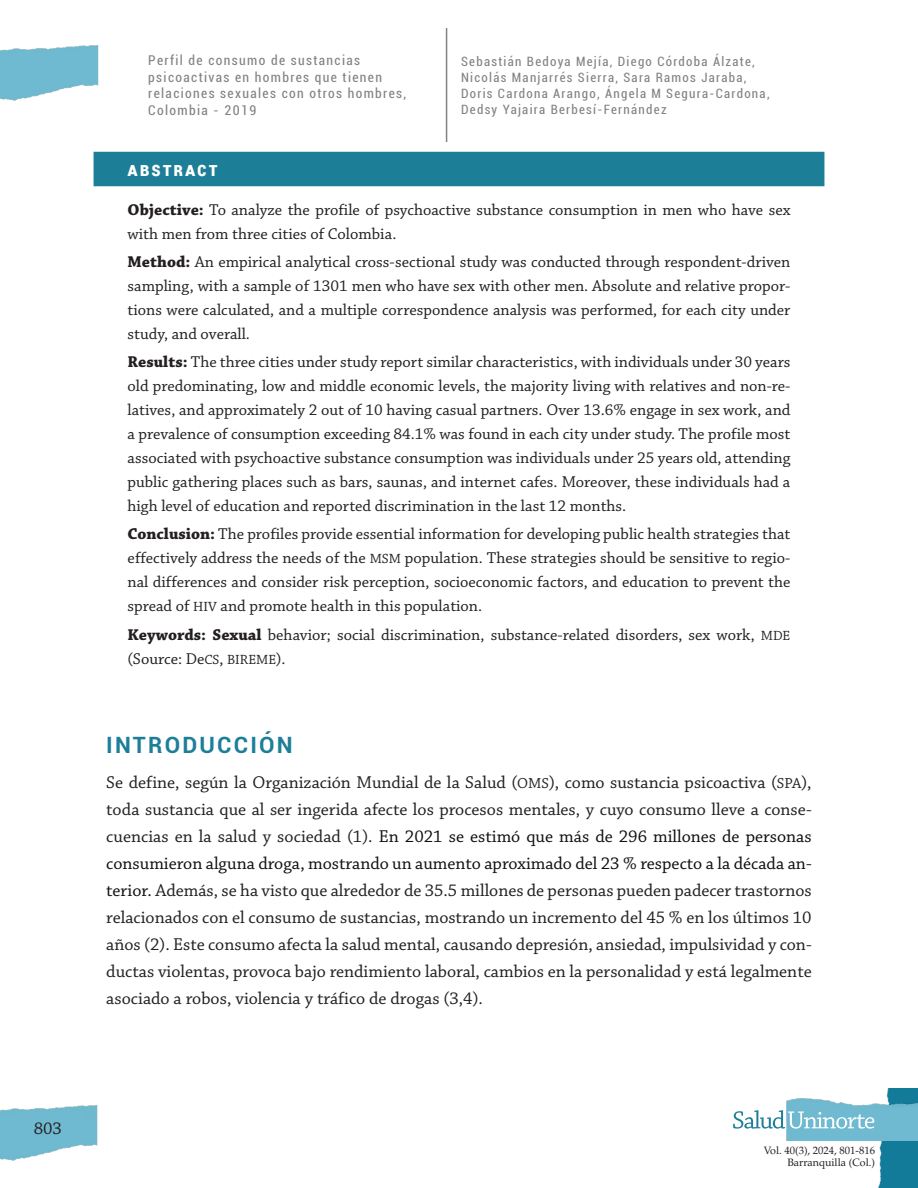
<style>
.page{position:relative;width:918px;height:1188px;background:#fff}
.page>*{position:absolute;margin:0;border:0;box-sizing:border-box;transform-origin:0 0}
.Titulo_1{font:700 22.5px "Roboto";letter-spacing:.1em;color:#1d7e98}
.Titulo_resumen_azul{font:700 19.5px "Roboto Condensed";letter-spacing:.1em;color:#fff}
.Parrafo{font:18px/27px "Chaparral Pro";color:#231f20;text-align:justify}
.Resumen{font:16.5px/24px "Chaparral Pro";color:#231f20;text-align:justify}
.Palabra_clave{font:16.5px/24px "Chaparral Pro";color:#231f20}
.t1{font:condensed 13.5px/16.5px "Roboto";letter-spacing:.1em;color:#808285}
.t2{font:condensed 12.9px/15.9px "Roboto";letter-spacing:.1em;color:#808285}
.t3{font:10.65px/12.8px "Palatino LT Std";color:#231f20;text-align:right}
.s1{font-weight:700}
.s2{font-size:14.1px}
.s3{font-size:15.3px}
.s4{color:#0f0f0f}
</style>
<div class="page">
<img style="left:0;top:1105px;width:98px;height:56px">
<img style="left:0;top:45px;width:99px;height:56px">
<img style="left:878px;top:1088px;width:40px;height:100px">
<img style="left:787px;top:1097px;width:131px;height:44px">
<svg style="left:733px;top:1110px;width:141px;height:19px"></svg>
<hr style="left:446px;top:28px;width:1px;height:114px;background:#808285">
<div style="left:94px;top:152px;width:730px;height:34px;background:#1d7e98"></div>
<p class="Parrafo" style="left:34px;top:1115px;width:30px">803</p>
<p class="t1" style="left:148px;top:52px;width:259px">Perfil de consumo de sustancias psicoactivas en hombres que tienen relaciones sexuales con otros hombres,<br>Colombia - 2019</p>
<p class="t2" style="left:461px;top:53px;width:310px">Sebastián Bedoya Mejía, Diego Córdoba Álzate, Nicolás Manjarrés Sierra, Sara Ramos Jaraba, Doris Cardona Arango, Ángela M Segura-Cardona, Dedsy Yajaira Berbesí-Fernández</p>
<p class="Titulo_resumen_azul" style="left:128px;top:155px;width:92px">ABSTRACT</p>
<p class="Resumen" style="left:128px;top:198px;width:664px"><span class="s1">Objective:</span> To analyze the profile of psychoactive substance consumption in men who have sex with men from three cities of Colombia.</p>
<p class="Resumen" style="left:128px;top:250px;width:664px"><span class="s1">Method:</span> An empirical analytical cross-sectional study was conducted through respondent-driven sampling, with a sample of 1301 men who have sex with other men. Absolute and relative propor&shy;tions were calculated, and a multiple correspondence analysis was performed, for each city under study, and overall.</p>
<p class="Resumen" style="left:128px;top:350px;width:664px"><span class="s1">Results:</span> The three cities under study report similar characteristics, with individuals under 30 years old predominating, low and middle economic levels, the majority living with relatives and non-re&shy;latives, and approximately 2 out of 10 having casual partners. Over 13.6% engage in sex work, and a prevalence of consumption exceeding 84.1% was found in each city under study. The profile most associated with psychoactive substance consumption was individuals under 25 years old, attending public gathering places such as bars, saunas, and internet cafes. Moreover, these individuals had a high level of education and reported discrimination in the last 12 months.</p>
<p class="Resumen" style="left:128px;top:523px;width:664px"><span class="s1">Conclusion:</span> The profiles provide essential information for developing public health strategies that effectively address the needs of the <span class="s2">MSM</span> population. These strategies should be sensitive to regio&shy;nal differences and consider risk perception, socioeconomic factors, and education to prevent the spread of <span class="s2">HIV</span> and promote health in this population.</p>
<p class="Palabra_clave" style="left:128px;top:623px;width:664px"><span class="s1">Keywords: Sexual</span> behavior; social discrimination, substance-related disorders, sex work, <span class="s2">MDE </span>(Source: De<span class="s2">CS</span>, <span class="s2">BIREME</span>).</p>
<h1 class="Titulo_1" style="left:106px;top:729px;width:188px">INTRODUCCIÓN</h1>
<p class="Parrafo" style="left:106px;top:770px;width:707px">Se define, según la Organización Mundial de la Salud (<span class="s3">OMS</span>), como sustancia psicoactiva (<span class="s3">SPA</span>), toda sustancia que al ser ingerida afecte los procesos mentales, y cuyo consumo lleve a conse&shy;cuencias en la salud y sociedad (1). <span class="s4">En 2021 se estimó que más de 296 millones de personas consumieron alguna droga, mostrando un aumento aproximado del 23 % respecto a la década an&shy;terior.</span> Además, se ha visto que alrededor de 35.5 millones de personas pueden padecer trastornos relacionados con el consumo de sustancias, mostrando un incremento del 45 % en los últimos 10 años (2). Este consumo afecta la salud mental, causando depresión, ansiedad, impulsividad y con&shy;ductas violentas, provoca bajo rendimiento laboral, cambios en la personalidad y está legalmente asociado a robos, violencia y tráfico de drogas (3,4).</p>
<p class="t3" style="left:764px;top:1144px;width:113px">Vol. 40(3), 2024, 801-816<br>Barranquilla (Col.)</p>
</div>
